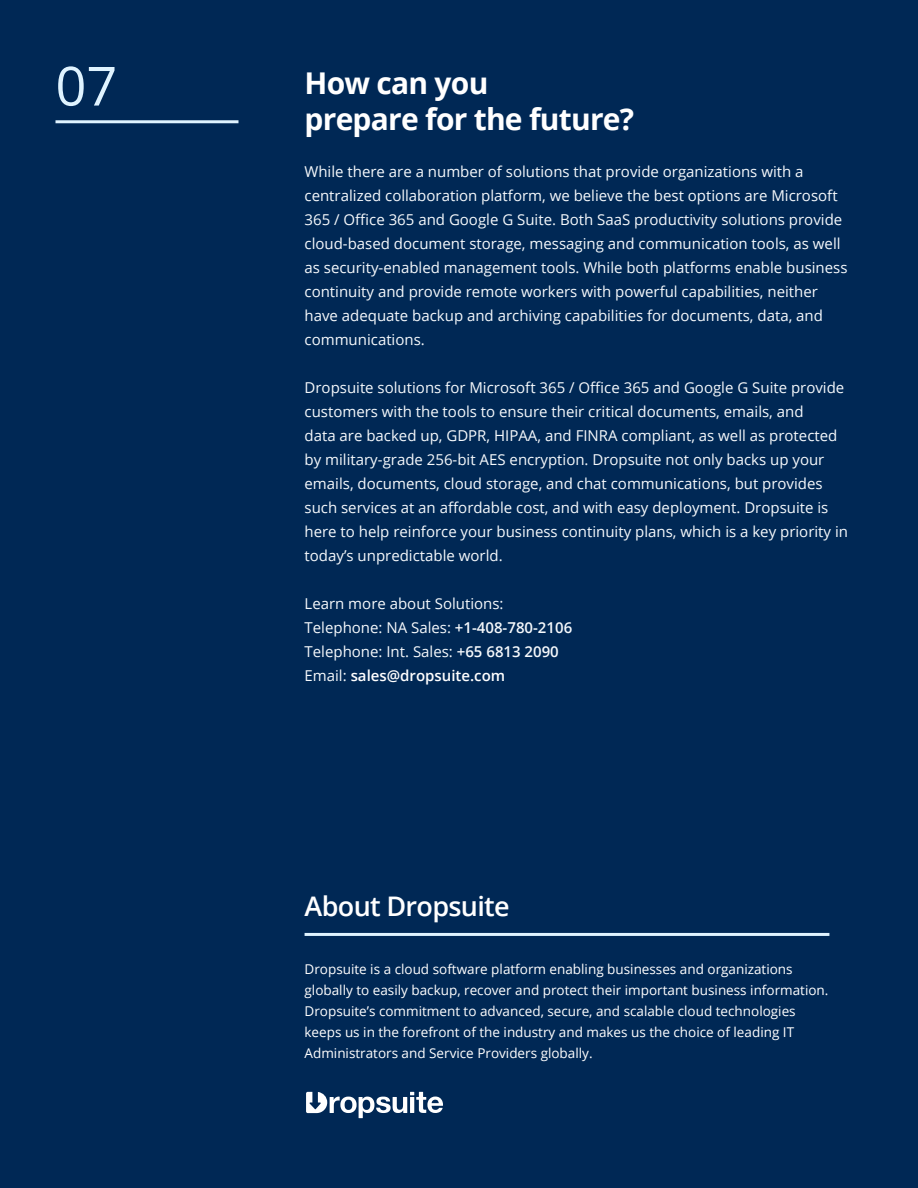
<style>
.page{position:relative;width:918px;height:1188px;background:#002855}
.page>*{position:absolute;margin:0;border:0;box-sizing:border-box;transform-origin:0 0}
.t1{font:54px "Open Sans";color:#dff3ff}
.t2{font:700 30px/36px "Open Sans";letter-spacing:-.025em;color:#fff}
.t3{font:600 27px "Open Sans";letter-spacing:-.025em;color:#fff}
.t4{font:15px/24px "Open Sans";color:#f6f9fc}
.t5{font:13.5px/21px "Open Sans";color:#fff}
.s1{font-weight:600}
.s2{font-weight:600;color:#fff}
</style>
<div class="page">
<hr style="left:56px;top:120px;width:183px;height:3px;background:#dff3ff">
<hr style="left:305px;top:933px;width:524px;height:3px;background:#dff3ff">
<svg style="left:306px;top:1092px;width:137px;height:26px"></svg>
<h1 class="t1" style="left:56px;top:64px;width:63px">07</h1>
<h2 class="t2" style="left:305px;top:68px;width:331px">How can you<br>prepare for the future?</h2>
<p class="t4" style="left:305px;top:159px;width:544px">While there are a number of solutions that provide organizations with a centralized collaboration platform, we believe the best options are Microsoft 365 / Office 365 and Google G Suite. Both SaaS productivity solutions provide cloud-based document storage, messaging and communication tools, as well as security-enabled management tools. While both platforms enable business continuity and provide remote workers with powerful capabilities, neither have adequate backup and archiving capabilities for documents, data, and communications.</p>
<p class="t4" style="left:305px;top:375px;width:545px">Dropsuite solutions for Microsoft 365 / Office 365 and Google G Suite provide customers with the tools to ensure their critical documents, emails, and<br>data are backed up, GDPR, HIPAA, and FINRA compliant, as well as protected by military-grade 256-bit AES encryption. Dropsuite not only backs up your emails, documents, cloud storage, and chat communications, but provides such services at an affordable cost, and with easy deployment. Dropsuite is here to help reinforce your business continuity plans, which is a key priority in today’s unpredictable world.</p>
<p class="t4" style="left:305px;top:591px;width:269px">Learn more about Solutions:<br>Telephone: NA Sales: <span class="s1">+1-408-780-2106<br></span>Telephone: Int. Sales: <span class="s1">+65 6813 2090<br></span>Email: <span class="s2">sales@dropsuite.com</span></p>
<h3 class="t3" style="left:305px;top:895px;width:207px">About Dropsuite</h3>
<p class="t5" style="left:305px;top:958px;width:525px">Dropsuite is a cloud software platform enabling businesses and organizations globally to easily backup, recover and protect their important business information.<br>Dropsuite’s commitment to advanced, secure, and scalable cloud technologies keeps us in the forefront of the industry and makes us the choice of leading IT Administrators and Service Providers globally.</p>
</div>
